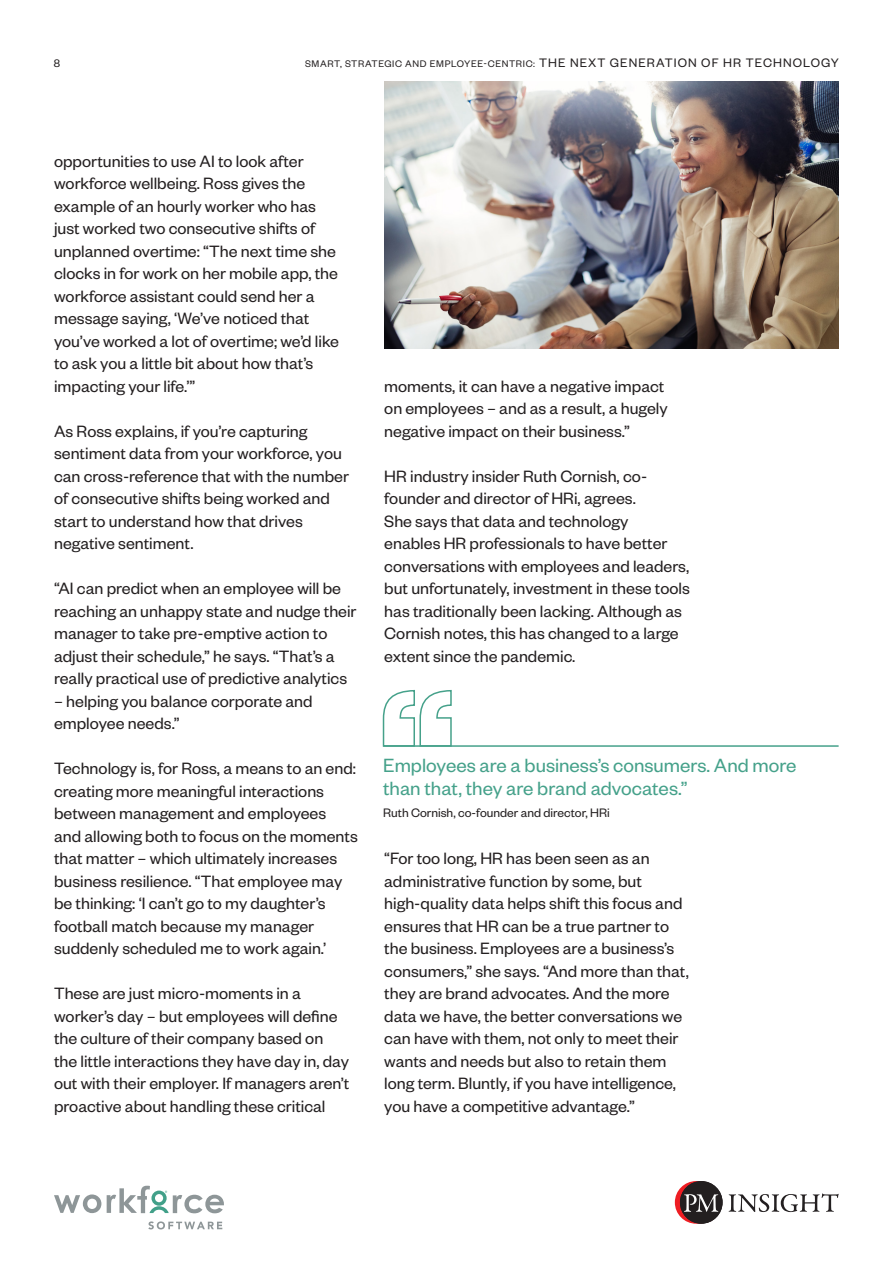
<style>
.page{position:relative;width:893px;height:1263px;background:#fff}
.page>*{position:absolute;margin:0;border:0;box-sizing:border-box;transform-origin:0 0}
.t1{font:21px/22.5px "Founders Grotesk";color:#45a18a}
.t2{font:18px/22.5px "Founders Grotesk";color:#231f20}
.t3{font:13.5px "Founders Grotesk";color:#231f20}
.t4{font:12px "Founders Grotesk";color:#231f20}
.t5{font:10.5px "Founders Grotesk";letter-spacing:.06em;color:#231f20}
.s1{font-size:13.5px}
</style>
<div class="page">
<svg style="left:729px;top:1193px;width:110px;height:19px"></svg>
<svg style="left:680px;top:1181px;width:43px;height:43px"></svg>
<svg style="left:675px;top:1181px;width:43px;height:43px"></svg>
<svg style="left:148px;top:1221px;width:74px;height:8px"></svg>
<svg style="left:54px;top:1194px;width:47px;height:19px"></svg>
<svg style="left:107px;top:1186px;width:117px;height:27px"></svg>
<img style="left:384px;top:82px;width:455px;height:267px">
<hr style="left:383px;top:745px;width:456px;height:2px;background:#45a18a">
<svg style="left:382px;top:689px;width:70px;height:58px"></svg>
<p class="t4" style="left:54px;top:56px;width:8px">8</p>
<p class="t5" style="left:305px;top:58px;width:535px">SMART, STRATEGIC AND EMPLOYEE-CENTRIC: <span class="s1">THE NEXT GENERATION OF HR TECHNOLOGY</span></p>
<p class="t2" style="left:54px;top:149px;width:286px">opportunities to use AI to look after workforce wellbeing. Ross gives the example of an hourly worker who has just worked two consecutive shifts of unplanned overtime: “The next time she clocks in for work on her mobile app, the workforce assistant could send her a message saying, ‘We’ve noticed that you’ve worked a lot of overtime; we’d like to ask you a little bit about how that’s impacting your life.’”</p>
<p class="t2" style="left:54px;top:419px;width:296px">As Ross explains, if you’re capturing sentiment data from your workforce, you can cross-reference that with the number of consecutive shifts being worked and start to understand how that drives negative sentiment.</p>
<p class="t2" style="left:54px;top:576px;width:304px">“AI can predict when an employee will be reaching an unhappy state and nudge their manager to take pre-emptive action to adjust their schedule,” he says. “That’s a really practical use of predictive analytics</p>
<p class="t2" style="left:54px;top:689px;width:260px">– helping you balance corporate and employee needs.”</p>
<p class="t2" style="left:54px;top:756px;width:305px">Technology is, for Ross, a means to an end: creating more meaningful interactions between management and employees and allowing both to focus on the moments that matter – which ultimately increases business resilience. “That employee may be thinking: ‘I can’t go to my daughter’s football match because my manager suddenly scheduled me to work again.’</p>
<p class="t2" style="left:54px;top:981px;width:297px">These are just micro-moments in a worker’s day – but employees will define the culture of their company based on the little interactions they have day in, day out with their employer. If managers aren’t proactive about handling these critical</p>
<p class="t2" style="left:384px;top:374px;width:285px">moments, it can have a negative impact on employees – and as a result, a hugely negative impact on their business.”</p>
<p class="t2" style="left:384px;top:464px;width:307px">HR industry insider Ruth Cornish, co&shy;founder and director of HRi, agrees.<br>She says that data and technology<br>enables HR professionals to have better conversations with employees and leaders, but unfortunately, investment in these tools has traditionally been lacking. Although as Cornish notes, this has changed to a large extent since the pandemic.</p>
<p class="t1" style="left:383px;top:753px;width:415px">Employees are a business’s consumers. And more than that, they are brand advocates.”</p>
<p class="t3" style="left:383px;top:805px;width:228px">Ruth Cornish, co-founder and director, HRi</p>
<p class="t2" style="left:384px;top:846px;width:306px">“For too long, HR has been seen as an administrative function by some, but high-quality data helps shift this focus and ensures that HR can be a true partner to the business. Employees are a business’s consumers,” she says. “And more than that, they are brand advocates. And the more data we have, the better conversations we can have with them, not only to meet their wants and needs but also to retain them long term. Bluntly, if you have intelligence, you have a competitive advantage.”</p>
</div>
